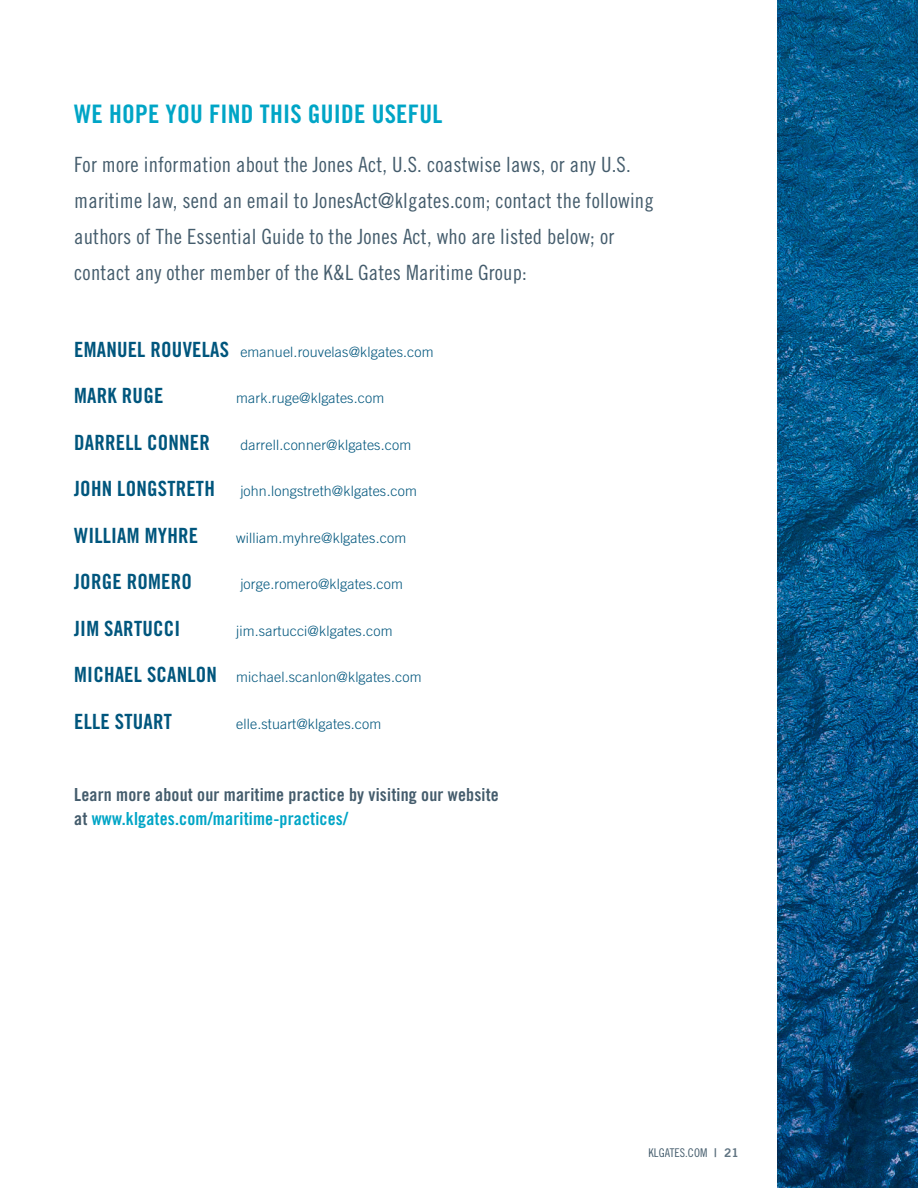
<style>
.page{position:relative;width:918px;height:1188px;background:#fff}
.page>*{position:absolute;margin:0;border:0;box-sizing:border-box;transform-origin:0 0}
.Main_Content{font:25.5px "Trade Gothic LT Std Bd Cn 20";letter-spacing:.01em;color:#00a5c6}
.Main_Content-2{font:21px/36px "Trade Gothic LT Std Cn 18";letter-spacing:.01em;color:#445c6c}
.Main_Content-3{font:21px "Trade Gothic LT Std Bd Cn 20";letter-spacing:.01em;color:#00567d}
.Main_Content-4{font:18px/24px "Trade Gothic LT Std Bd Cn 20";letter-spacing:.01em;color:#445c6c}
.Main_Content-5{font:300 14.25px "Trade Gothic LT Std";letter-spacing:.01em;color:#00567d}
.t1{font:12px "Trade Gothic LT Std Cn 18";letter-spacing:.005em;color:#445c6c}
.s1{font-family:"Trade Gothic LT Std Bd Cn 20";font-weight:400;font-size:21px}
.s2{color:#00a5c6}
.s3{font-family:"Trade Gothic LT Std Bd 2";color:#607482}
</style>
<div class="page">
<img style="left:778px;top:0;width:140px;height:1188px">
<p class="Main_Content" style="left:74px;top:98px;width:370px">WE HOPE YOU FIND THIS GUIDE USEFUL</p>
<p class="Main_Content-2" style="left:74px;top:147px;width:581px">For more information about the Jones Act, U.S. coastwise laws, or any U.S. maritime law, send an email to JonesAct@klgates.com; contact the following authors of The Essential Guide to the Jones Act, who are listed below; or contact any other member of the K&amp;L Gates Maritime Group:</p>
<p class="Main_Content-5" style="left:74px;top:343px;width:361px"><span class="s1">EMANUEL ROUVELAS</span> emanuel.rouvelas@klgates.com</p>
<p class="Main_Content-3" style="left:74px;top:383px;width:91px">MARK RUGE</p>
<p class="Main_Content-5" style="left:236px;top:390px;width:150px">mark.ruge@klgates.com</p>
<p class="Main_Content-3" style="left:74px;top:430px;width:137px">DARRELL CONNER</p>
<p class="Main_Content-5" style="left:240px;top:436px;width:172px">darrell.conner@klgates.com</p>
<p class="Main_Content-3" style="left:74px;top:476px;width:142px">JOHN LONGSTRETH</p>
<p class="Main_Content-5" style="left:240px;top:483px;width:178px">john.longstreth@klgates.com</p>
<p class="Main_Content-3" style="left:74px;top:523px;width:125px">WILLIAM MYHRE</p>
<p class="Main_Content-5" style="left:236px;top:529px;width:171px">william.myhre@klgates.com</p>
<p class="Main_Content-3" style="left:74px;top:569px;width:119px">JORGE ROMERO</p>
<p class="Main_Content-5" style="left:240px;top:576px;width:164px">jorge.romero@klgates.com</p>
<p class="Main_Content-3" style="left:74px;top:616px;width:108px">JIM SARTUCCI</p>
<p class="Main_Content-5" style="left:236px;top:622px;width:158px">jim.sartucci@klgates.com</p>
<p class="Main_Content-5" style="left:74px;top:669px;width:349px"><span class="s1">MICHAEL SCANLON</span> michael.scanlon@klgates.com</p>
<p class="Main_Content-3" style="left:74px;top:709px;width:99px">ELLE STUART</p>
<p class="Main_Content-5" style="left:236px;top:715px;width:147px">elle.stuart@klgates.com</p>
<p class="Main_Content-4" style="left:74px;top:782px;width:426px">Learn more about our maritime practice by visiting our website at <span class="s2">www.klgates.com/maritime-practices/</span></p>
<p class="t1" style="left:649px;top:1146px;width:92px">KLGATES.COM <span class="s3">| 21</span></p>
</div>
